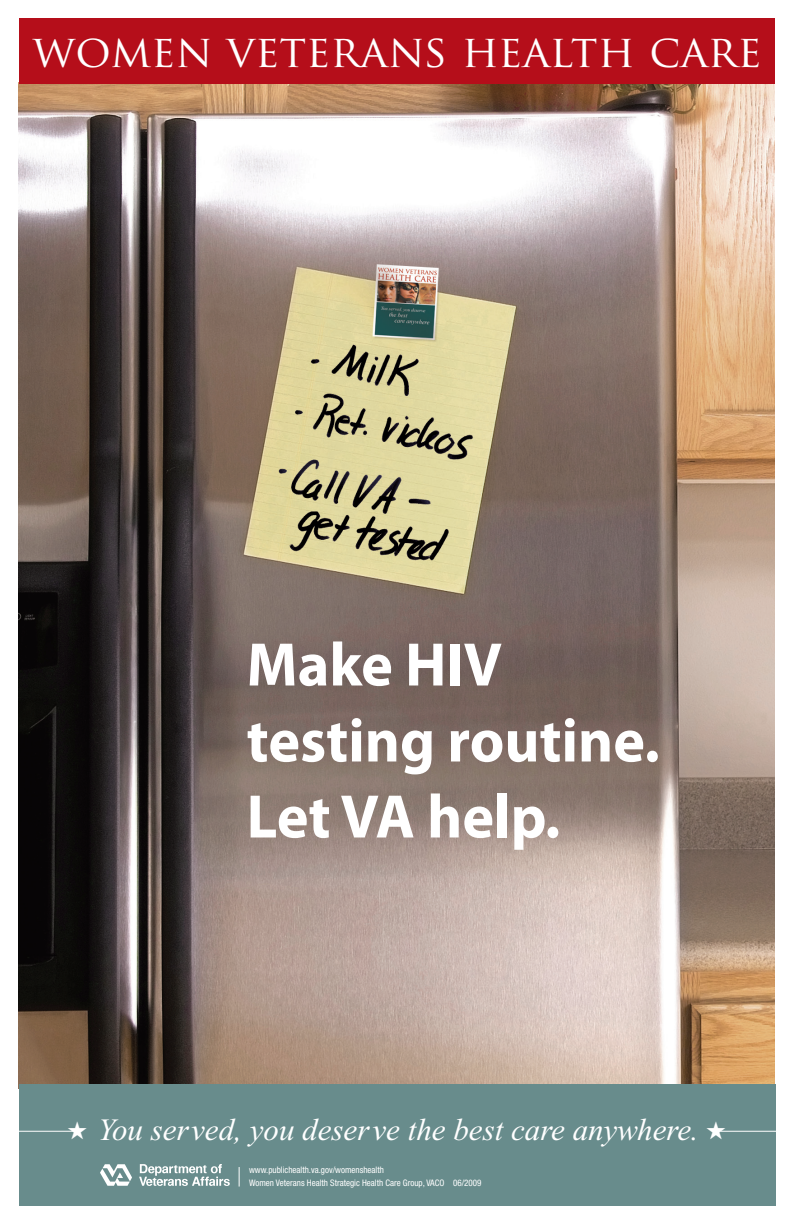
<style>
.page{position:relative;width:792px;height:1224px;background:#fff}
.page>*{position:absolute;margin:0;border:0;box-sizing:border-box;transform-origin:0 0}
.t1{font:700 62px/76px "Myriad Pro";color:#fff}
.t2{font:44px "Trajan Pro";color:#fff}
.t3{font:italic 31px "Times New Roman";color:#fff}
.t4{font:condensed 9px "Helvetica Neue";color:#fff}
</style>
<div class="page">
<img style="left:19px;top:83px;width:756px;height:1002px">
<div style="left:19px;top:18px;width:756px;height:65px;background:#b50e1a"></div>
<div style="left:19px;top:1085px;width:757px;height:121px;background:#688c8c"></div>
<hr style="left:2px;top:1131px;width:74px;height:1px;background:#fff">
<hr style="left:720px;top:1131px;width:72px;height:1px;background:#fff">
<svg style="left:100px;top:1164px;width:32px;height:22px"></svg>
<svg style="left:139px;top:1164px;width:91px;height:22px"></svg>
<svg style="left:239px;top:1167px;width:1px;height:20px"></svg>
<svg style="left:68px;top:1130px;width:8px;height:2px"></svg>
<svg style="left:720px;top:1130px;width:6px;height:2px"></svg>
<p class="t2" style="left:33px;top:24px;width:730px">WOMEN VETERANS HEALTH CARE</p>
<p class="t1" style="left:247px;top:625px;width:415px">Make HIV testing routine.</p>
<p class="t1" style="left:247px;top:777px;width:315px">Let VA help.</p>
<p class="t3" style="left:98px;top:1113px;width:602px">You served, you deserve the best care anywhere.</p>
<p class="t4" style="left:249px;top:1178px;width:234px">Women Veterans Health Strategic Health Care Group, VACO 06/2009</p>
<p class="t4" style="left:249px;top:1165px;width:136px">www.publichealth.va.gov/womenshealth</p>
</div>
